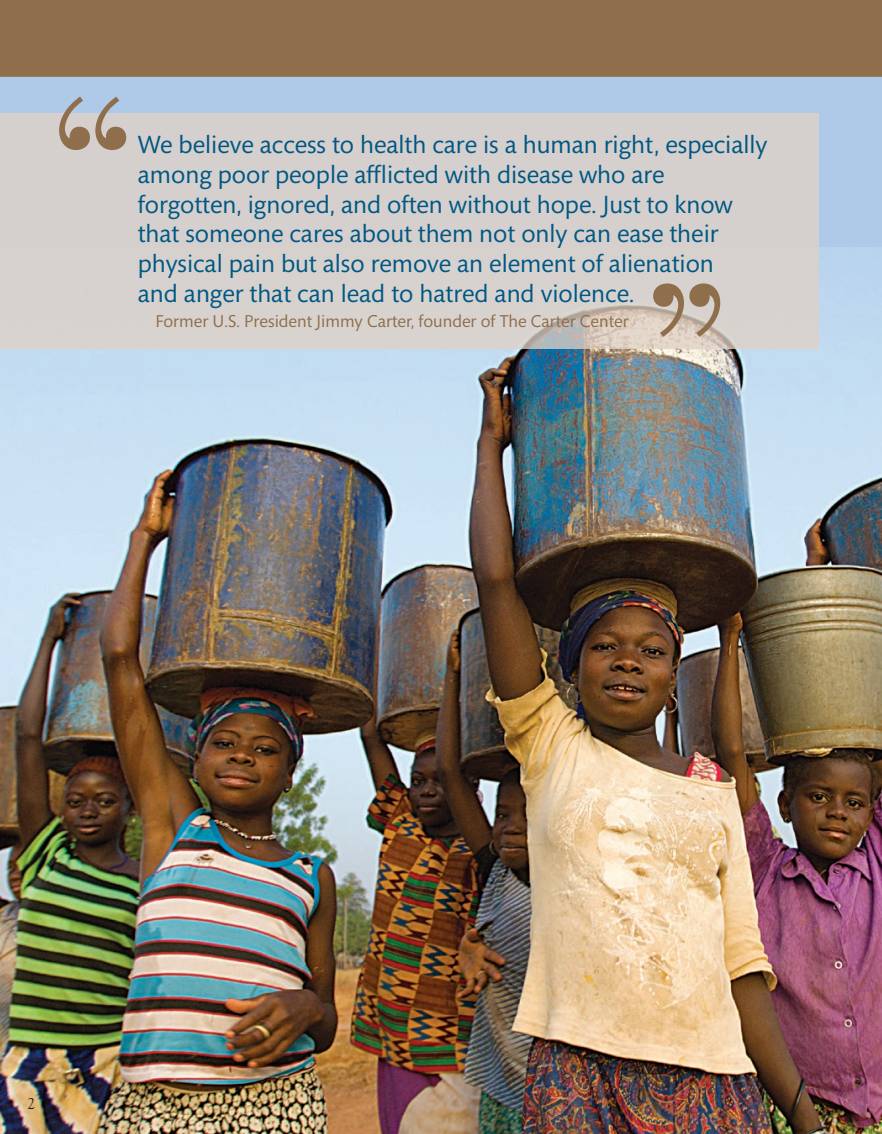
<style>
.page{position:relative;width:882px;height:1134px;background:#fff}
.page>*{position:absolute;margin:0;border:0;box-sizing:border-box;transform-origin:0 0}
.t1{font:191.8px "B Bodoni";color:#8f6e4c}
.PullQuote{font:25.38px/29.8px "Mundo Sans Std";color:#005883}
.t2{font:17.5px "Mundo Sans Std";color:#8f6e4c}
.Body{font:15.75px "Goudy";color:#231f20}
</style>
<div class="page">
<div style="left:0;top:0;width:882px;height:78px;background:#8f6e4c"></div>
<img style="left:0;top:77px;width:882px;height:1057px">
<div style="left:0;top:113px;width:819px;height:236px;background:#d5cfcd"></div>
<p class="t1" style="left:54px;top:58px;width:82px">‘‘</p>
<p class="PullQuote" style="left:138px;top:130px;width:631px">We believe access to health care is a human right, especially among poor people afflicted with disease who are forgotten, ignored, and often without hope. Just to know that someone cares about them not only can ease their physical pain but also remove an element of alienation<br>and anger that can lead to hatred and violence.</p>
<p class="t2" style="left:155px;top:312px;width:475px">Former U.S. President Jimmy Carter, founder of The Carter Center</p>
<p class="t1" style="left:646px;top:245px;width:82px">’’</p>
<p class="Body" style="left:28px;top:1093px;width:9px">2</p>
</div>
